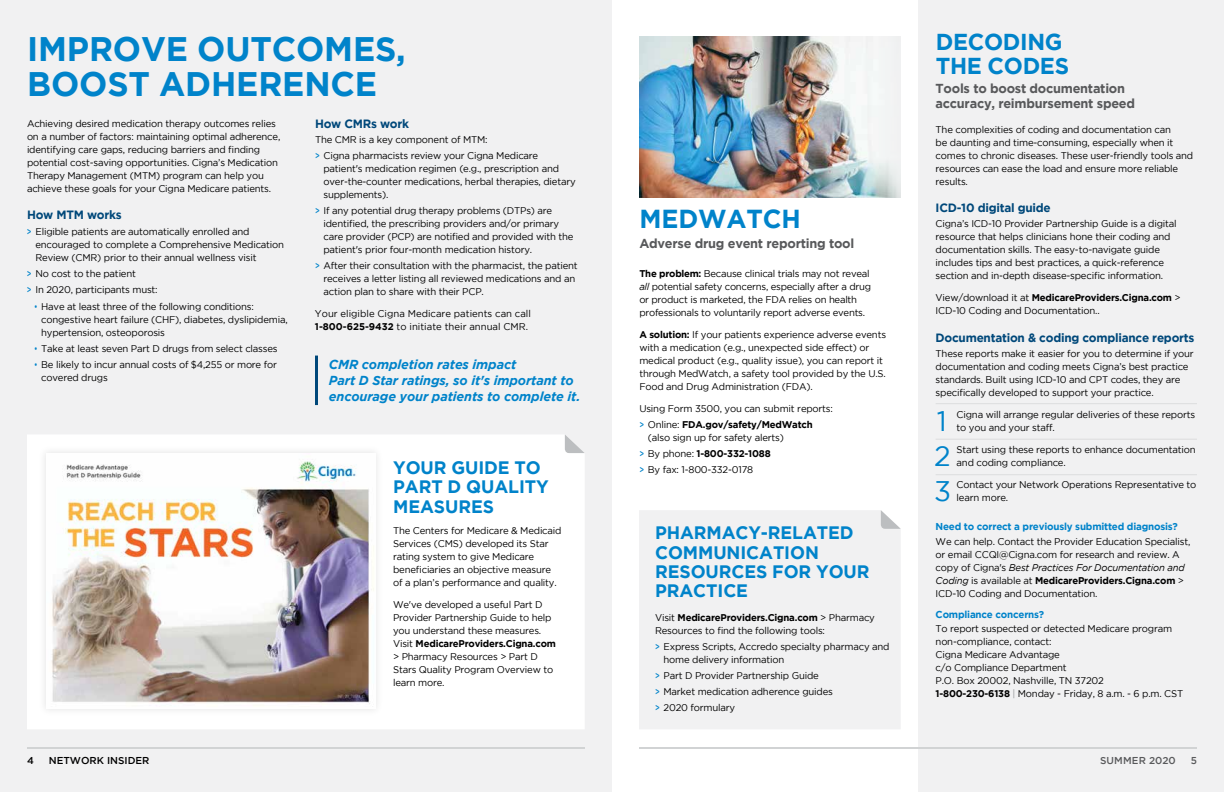
<style>
.page{position:relative;width:1224px;height:792px;background:#fff}
.page>*{position:absolute;margin:0;border:0;box-sizing:border-box;transform-origin:0 0}
.t1{font:700 34px/35px "Gotham";letter-spacing:-.005em;color:#0083ca}
.t2{font:28.3px "Gotham";color:#0083ca}
.t3{font:700 26px "Gotham";letter-spacing:-.005em;color:#0083ca}
.t4{font:700 23px/24px "Gotham";letter-spacing:-.015em;color:#0083ca}
.t5{font:700 18px/19px "Gotham";letter-spacing:-.005em;color:#0083ca}
.t6{font:italic 700 13px/16px "Gotham";letter-spacing:-.01em;color:#0083ca}
.t7{font:700 13px/15px "Gotham";letter-spacing:-.02em;color:#58595b}
.t8{font:700 12px "Gotham";letter-spacing:-.02em;color:#00487a}
.t9{font:700 10px "Gotham";letter-spacing:-.02em;color:#0083ca}
.t10{font:500 10px "Gotham";color:#000}
.t11{font:500 10px "Gotham";letter-spacing:.015em;color:#58595b}
.t12{font:9.8px/13px "Gotham";letter-spacing:-.02em;color:#000}
.t13{font:9.8px/13px "Gotham";color:#000}
.s1{font-weight:500;color:#0083ca}
.s2{color:#0083ca}
.s3{font-weight:700}
.s4{font-style:italic}
.s5{color:#939598}
</style>
<div class="page">
<div style="left:0;top:0;width:612px;height:792px;background:#f1f1f2"></div>
<div style="left:918px;top:0;width:306px;height:792px;background:#f1f1f2"></div>
<hr style="left:639px;top:748px;width:558px;height:1px;background:#d1d3d4">
<hr style="left:27px;top:748px;width:558px;height:1px;background:#d1d3d4">
<hr style="left:315px;top:356px;width:3px;height:49px;background:#00487a">
<hr style="left:936px;top:403px;width:261px;height:1px;background:#dcddde">
<hr style="left:936px;top:439px;width:261px;height:1px;background:#dcddde">
<hr style="left:936px;top:474px;width:261px;height:1px;background:#dcddde">
<div style="left:639px;top:510px;width:262px;height:219px;background:#f1f1f2"></div>
<svg style="left:881px;top:510px;width:20px;height:19px"></svg>
<div style="left:27px;top:435px;width:557px;height:294px;background:#fff"></div>
<svg style="left:565px;top:435px;width:19px;height:18px"></svg>
<div style="left:38px;top:445px;width:346px;height:272px;background:#fdfdfd"></div>
<img style="left:52px;top:461px;width:317px;height:242px">
<img style="left:639px;top:36px;width:262px;height:162px">
<h1 class="t1" style="left:27px;top:30px;width:380px">IMPROVE OUTCOMES,<br>BOOST ADHERENCE</h1>
<p class="t12" style="left:27px;top:117px;width:255px">Achieving desired medication therapy outcomes relies on a number of factors: maintaining optimal adherence, identifying care gaps, reducing barriers and finding potential cost-saving opportunities. Cigna’s Medication Therapy Management (MTM) program can help you achieve these goals for your Cigna Medicare patients.</p>
<p class="t8" style="left:27px;top:208px;width:96px">How MTM works</p>
<p class="t12" style="left:36px;top:225px;width:250px;text-indent:-9px"><span class="s1">&gt;</span> Eligible patients are automatically enrolled and encouraged to complete a Comprehensive Medication<br>Review (CMR) prior to their annual wellness visit</p>
<p class="t12" style="left:27px;top:266px;width:132px;line-height:16.1px"><span class="s1">&gt;</span> No cost to the patient<br><span class="s1">&gt;</span> In 2020, participants must:</p>
<p class="t12" style="left:41px;top:299px;width:248px;text-indent:-7px"><span class="s2">•</span> Have at least three of the following conditions: congestive heart failure (CHF), diabetes, dyslipidemia, hypertension, osteoporosis</p>
<p class="t12" style="left:34px;top:342px;width:245px"><span class="s2">•</span> Take at least seven Part D drugs from select classes</p>
<p class="t12" style="left:41px;top:358px;width:237px;text-indent:-7px"><span class="s2">•</span> Be likely to incur annual costs of $4,255 or more for covered drugs</p>
<p class="t8" style="left:315px;top:117px;width:96px">How CMRs work</p>
<p class="t12" style="left:315px;top:131px;width:225px;line-height:16.1px">The CMR is a key component of MTM:<br><span class="s1">&gt;</span> Cigna pharmacists review your Cigna Medicare</p>
<p class="t12" style="left:324px;top:162px;width:254px">patient's medication regimen (e.g., prescription and over-the-counter medications, herbal therapies, dietary supplements).</p>
<p class="t12" style="left:324px;top:204px;width:252px;text-indent:-8px"><span class="s1">&gt;</span> If any potential drug therapy problems (DTPs) are identified, the prescribing providers and/or primary care provider (PCP) are notified and provided with the patient's prior four-month medication history.</p>
<p class="t12" style="left:324px;top:259px;width:256px;text-indent:-8px"><span class="s1">&gt;</span> After their consultation with the pharmacist, the patient receives a letter listing all reviewed medications and an action plan to share with their PCP.</p>
<p class="t13" style="left:315px;top:307px;width:217px">Your eligible Cigna Medicare patients can call<br><span class="s3">1-800-625-9432</span> to initiate their annual CMR.</p>
<h3 class="t6" style="left:329px;top:356px;width:253px">CMR completion rates impact<br>Part D Star ratings, so it's important to encourage your patients to complete it.</h3>
<h3 class="t5" style="left:393px;top:458px;width:157px">YOUR GUIDE TO<br>PART D QUALITY<br>MEASURES</h3>
<p class="t12" style="left:393px;top:524px;width:170px">The Centers for Medicare &amp; Medicaid Services (CMS) developed its Star rating system to give Medicare beneficiaries an objective measure of a plan’s performance and quality.</p>
<p class="t12" style="left:393px;top:598px;width:164px">We've developed a useful Part D<br>Provider Partnership Guide to help you understand these measures.<br>Visit <span class="s3">MedicareProviders.Cigna.com </span>&gt; Pharmacy Resources &gt; Part D<br>Stars Quality Program Overview to learn more.</p>
<h3 class="t3" style="left:640px;top:204px;width:163px">MEDWATCH</h3>
<h3 class="t7" style="left:639px;top:236px;width:216px">Adverse drug event reporting tool</h3>
<p class="t12" style="left:639px;top:267px;width:233px"><span class="s3">The problem:</span> Because clinical trials may not reveal <span class="s4">all</span> potential safety concerns, especially after a drug or product is marketed, the FDA relies on health professionals to voluntarily report adverse events.</p>
<p class="t12" style="left:639px;top:328px;width:248px"><span class="s3">A solution:</span> If your patients experience adverse events with a medication (e.g., unexpected side effect) or medical product (e.g., quality issue), you can report it through MedWatch, a safety tool provided by the U.S.<br>Food and Drug Administration (FDA).</p>
<p class="t12" style="left:639px;top:400px;width:195px;line-height:16.1px">Using Form 3500, you can submit reports: <span class="s1">&gt;</span> Online: <span class="s3">FDA.gov/safety/MedWatch</span></p>
<p class="t12" style="left:639px;top:430px;width:146px;line-height:16.1px;text-indent:9px">(also sign up for safety alerts) <span class="s1">&gt;</span> By phone: <span class="s3">1-800-332-1088<br></span><span class="s1">&gt;</span> By fax: 1-800-332-0178</p>
<h3 class="t5" style="left:655px;top:523px;width:216px">PHARMACY-RELATED<br>COMMUNICATION<br>RESOURCES FOR YOUR<br>PRACTICE</h3>
<p class="t12" style="left:655px;top:611px;width:221px">Visit <span class="s3">MedicareProviders.Cigna.com</span> &gt; Pharmacy<br>Resources to find the following tools:</p>
<p class="t12" style="left:664px;top:640px;width:227px;text-indent:-8px"><span class="s1">&gt;</span> Express Scripts, Accredo specialty pharmacy and home delivery information</p>
<p class="t12" style="left:655px;top:667px;width:179px;line-height:16.1px"><span class="s1">&gt;</span> Part D Provider Partnership Guide<br><span class="s1">&gt;</span> Market medication adherence guides <span class="s1">&gt;</span> 2020 formulary</p>
<h3 class="t4" style="left:936px;top:29px;width:135px">DECODING<br>THE CODES</h3>
<h3 class="t7" style="left:936px;top:81px;width:201px">Tools to boost documentation accuracy, reimbursement speed</h3>
<p class="t12" style="left:936px;top:123px;width:259px">The complexities of coding and documentation can<br>be daunting and time-consuming, especially when it comes to chronic diseases. These user-friendly tools and resources can ease the load and ensure more reliable results.</p>
<p class="t8" style="left:936px;top:201px;width:117px">ICD-10 digital guide</p>
<p class="t12" style="left:936px;top:217px;width:243px">Cigna’s ICD-10 Provider Partnership Guide is a digital resource that helps clinicians hone their coding and documentation skills. The easy-to-navigate guide includes tips and best practices, a quick-reference section and in-depth disease-specific information.</p>
<p class="t12" style="left:936px;top:291px;width:247px">View/download it at <span class="s3">MedicareProviders.Cigna.com</span> &gt;<br>ICD-10 Coding and Documentation..</p>
<p class="t8" style="left:936px;top:331px;width:260px">Documentation &amp; coding compliance reports</p>
<p class="t12" style="left:936px;top:347px;width:260px">These reports make it easier for you to determine if your documentation and coding meets Cigna’s best practice standards. Built using ICD-10 and CPT codes, they are specifically developed to support your practice.</p>
<h2 class="t2" style="left:937px;top:406px;width:11px">1</h2>
<p class="t12" style="left:957px;top:408px;width:240px">Cigna will arrange regular deliveries of these reports to you and your staff.</p>
<h2 class="t2" style="left:934px;top:441px;width:18px">2</h2>
<p class="t12" style="left:957px;top:443px;width:241px">Start using these reports to enhance documentation and coding compliance.</p>
<h2 class="t2" style="left:934px;top:476px;width:19px">3</h2>
<p class="t12" style="left:957px;top:478px;width:241px">Contact your Network Operations Representative to learn more.</p>
<p class="t9" style="left:936px;top:520px;width:244px">Need to correct a previously submitted diagnosis?</p>
<p class="t12" style="left:936px;top:535px;width:256px">We can help. Contact the Provider Education Specialist, or email CCQI@Cigna.com for research and review. A copy of Cigna's <span class="s4">Best Practices For Documentation and Coding</span> is available at <span class="s3">MedicareProviders.Cigna.com</span> &gt; ICD-10 Coding and Documentation.</p>
<p class="t9" style="left:936px;top:609px;width:110px">Compliance concerns?</p>
<p class="t12" style="left:936px;top:622px;width:249px">To report suspected or detected Medicare program non-compliance, contact:<br>Cigna Medicare Advantage<br>c/o Compliance Department<br>P.O. Box 20002, Nashville, TN 37202<br><span class="s3">1-800-230-6138</span> <span class="s5">|</span> Monday - Friday, 8 a.m. - 6 p.m. CST</p>
<p class="t10" style="left:27px;top:755px;width:8px">4</p>
<p class="t10" style="left:49px;top:755px;width:102px">NETWORK INSIDER</p>
<p class="t11" style="left:1100px;top:755px;width:77px">SUMMER 2020</p>
<p class="t11" style="left:1191px;top:755px;width:8px">5</p>
</div>
